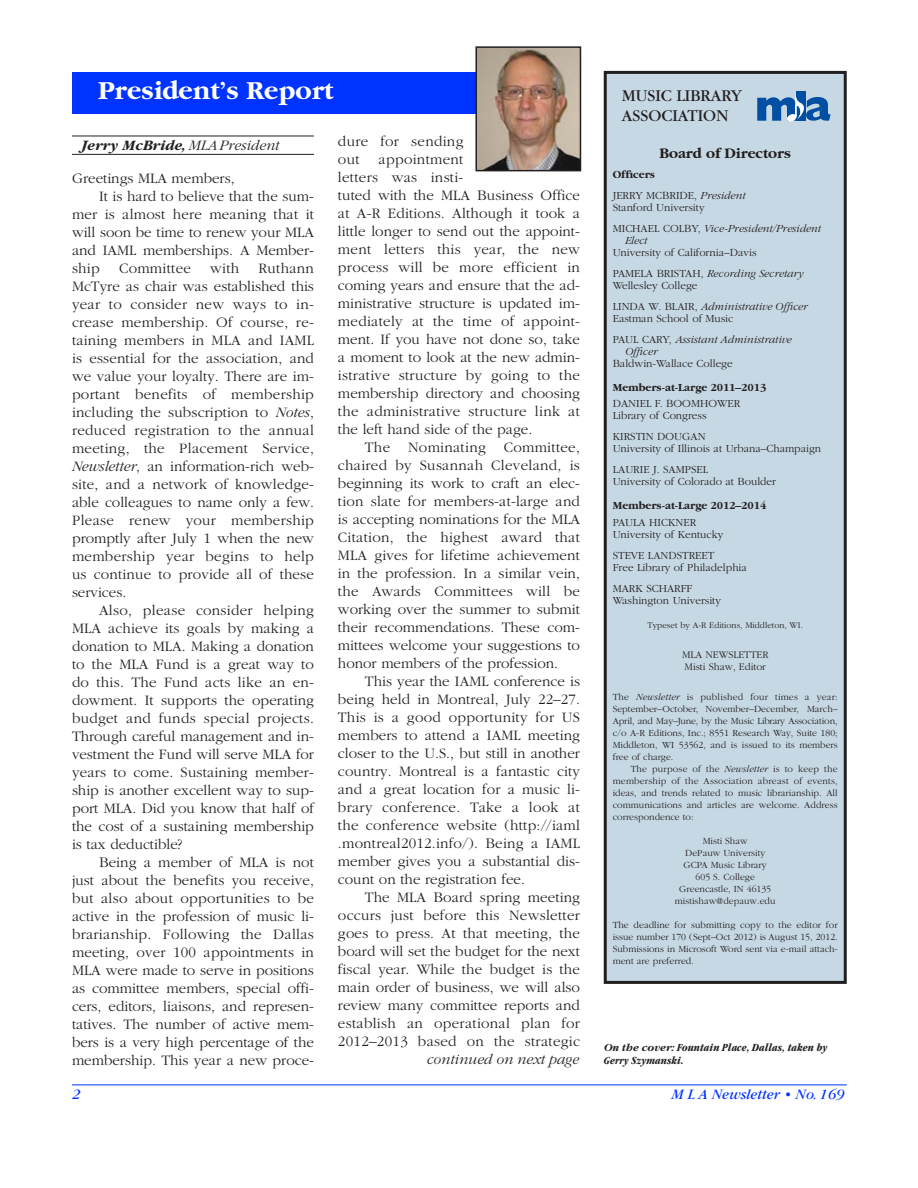
<style>
.page{position:relative;width:918px;height:1188px;background:#fff}
.page>*{position:absolute;margin:0;border:0;box-sizing:border-box;transform-origin:0 0}
.t1{font:700 27px "Garamond";color:#fff}
.t2{font:17.25px/19.5px "Garamond";color:#231f20}
.t3{font:300 15px/18px "Garamond";color:#231f20;text-align:justify}
.t4{font:300 15px/18px "Garamond";letter-spacing:.02em;color:#231f20}
.t5{font:italic 700 15px "Garamond";color:#231f20}
.t6{font:italic 15px "Garamond";color:#03f}
.t7{font:italic 300 15px "Garamond";color:#231f20}
.t8{font:700 15px "Garamond";color:#231f20}
.t9{font:300 11.25px/12px "Garamond";color:#231f20}
.t10{font:italic 700 condensed 11.25px/13.5px "Garamond";color:#231f20}
.t11{font:700 11.25px "Garamond";color:#231f20}
.t12{font:italic 300 11.25px "Garamond";color:#231f20}
.t13{font:300 10.5px/12px "Garamond";color:#231f20}
.t14{font:300 9.75px/12px "Garamond";color:#231f20;text-align:justify}
.t15{font:300 9px "Garamond";color:#231f20}
.s1{font-weight:700}
.s2{font-style:italic}
.s3{font-weight:300}
.s4{font-stretch:normal}
</style>
<div class="page">
<hr style="left:72px;top:136px;width:242px;height:1px;background:#231f20">
<hr style="left:72px;top:154px;width:242px;height:1px;background:#231f20">
<div style="left:72px;top:72px;width:508px;height:42px;background:#03f"></div>
<img style="left:478px;top:49px;width:100px;height:119px">
<div style="left:475px;top:46px;width:106px;height:125px;border:2px solid #231f20"></div>
<div style="left:605px;top:72px;width:240px;height:910px;background:#c6d8e4"></div>
<div style="left:604px;top:71px;width:243px;height:913px;border:3px solid #231f20"></div>
<div style="left:797px;top:91px;width:9px;height:30px;background:#004fa3"></div>
<svg style="left:757px;top:97px;width:74px;height:25px"></svg>
<hr style="left:72px;top:1084px;width:775px;height:1px;background:#03f">
<h1 class="t1" style="left:98px;top:80px;width:237px">President’s Report</h1>
<p class="t2" style="left:622px;top:88px;width:122px">MUSIC LIBRARY<br>ASSOCIATION</p>
<p class="t8" style="left:659px;top:148px;width:133px">Board of Directors</p>
<p class="t9" style="left:613px;top:165px;width:134px;line-height:21px"><span class="s1">Officers<br></span>JERRY MCBRIDE, <span class="s2">President</span></p>
<p class="t9" style="left:613px;top:198px;width:210px;line-height:21px">Stanford University<br>MICHAEL COLBY, <span class="s2">Vice-President/President</span></p>
<p class="t12" style="left:625px;top:236px;width:24px">Elect</p>
<p class="t9" style="left:613px;top:243px;width:192px;line-height:21px">University of California–Davis<br>PAMELA BRISTAH, <span class="s2">Recording Secretary</span></p>
<p class="t9" style="left:613px;top:276px;width:196px;line-height:21px">Wellesley College<br>LINDA W. BLAIR, <span class="s2">Administrative Officer</span></p>
<p class="t9" style="left:613px;top:309px;width:181px;line-height:21px">Eastman School of Music<br>PAUL CARY, <span class="s2">Assistant Administrative</span></p>
<p class="t12" style="left:625px;top:347px;width:34px">Officer</p>
<p class="t9" style="left:613px;top:358px;width:122px">Baldwin-Wallace College</p>
<p class="t11" style="left:613px;top:383px;width:155px">Members-at-Large 2011–2013</p>
<p class="t9" style="left:613px;top:399px;width:129px">DANIEL F. BOOMHOWER<br>Library of Congress</p>
<p class="t9" style="left:613px;top:432px;width:210px">KIRSTIN DOUGAN<br>University of Illinois at Urbana–Champaign</p>
<p class="t9" style="left:613px;top:465px;width:165px">LAURIE J. SAMPSEL<br>University of Colorado at Boulder</p>
<p class="t11" style="left:613px;top:501px;width:155px">Members-at-Large 2012–2014</p>
<p class="t9" style="left:613px;top:517px;width:112px">PAULA HICKNER<br>University of Kentucky</p>
<p class="t9" style="left:613px;top:550px;width:136px">STEVE LANDSTREET<br>Free Library of Philadelphia</p>
<p class="t9" style="left:613px;top:583px;width:110px">MARK SCHARFF<br>Washington University</p>
<p class="t15" style="left:647px;top:622px;width:157px">Typeset by A-R Editions, Middleton, WI.</p>
<p class="t13" style="left:682px;top:649px;width:88px">MLA NEWSLETTER<br>Misti Shaw, Editor</p>
<p class="t14" style="left:613px;top:692px;width:227px">The <span class="s2">Newsletter</span> is published four times a year:<br>September–October, November–December, March– April, and May–June, by the Music Li brary Associ a tion, c/o A-R Editions, Inc.; 8551 Research Way, Suite 180; Middleton, WI 53562, and is issued to its members free of charge.</p>
<p class="t14" style="left:613px;top:764px;width:227px;text-indent:18px">The purpose of the <span class="s2">Newsletter</span> is to keep the membership of the Association abreast of events, ideas, and trends related to music librarianship. All communications and articles are welcome. Address correspondence to:</p>
<p class="t14" style="left:675px;top:836px;width:102px;text-align:center">Misti Shaw<br>DePauw University<br>GCPA Music Library<br>605 S. College<br>Greencastle, IN 46135 mistishaw@depauw.edu</p>
<p class="t14" style="left:613px;top:920px;width:227px">The deadline for submitting copy to the editor for issue number 170 (Sept–Oct 2012) is August 15, 2012.<br>Submissions in Microsoft Word sent via e-mail attach&shy;ment are preferred.</p>
<p class="t4" style="left:338px;top:134px;width:127px">dure for sending out</p>
<p class="t5" style="left:81px;top:140px;width:200px">Jerry McBride, <span class="s3">MLA President</span></p>
<p class="t3" style="left:72px;top:170px;width:164px">Greetings MLA members,</p>
<p class="t3" style="left:99px;top:188px;width:217px">It is hard to believe that the sum-</p>
<p class="t3" style="left:72px;top:206px;width:243px">mer is almost here meaning that it</p>
<p class="t3" style="left:72px;top:224px;width:243px">will soon be time to renew your MLA</p>
<p class="t3" style="left:72px;top:242px;width:244px">and IAML memberships. A Member -</p>
<p class="t3" style="left:72px;top:260px;width:29px">ship</p>
<p class="t4" style="left:119px;top:260px;width:73px">Committee</p>
<p class="t3" style="left:210px;top:260px;width:31px">with</p>
<p class="t3" style="left:338px;top:152px;width:244px;text-align:left;text-indent:41px">appointment<br>letters was insti-<br>tuted with the MLA Business Office at A-R Editions. Although it took a little longer to send out the appoint&shy;ment letters this year, the new process will be more efficient in coming years and ensure that the ad&shy;ministrative structure is updated im&shy;mediately at the time of appoint&shy;ment. If you have not done so, take a moment to look at the new admin&shy;istrative structure by going to the membership directory and choosing the administrative structure link at the left hand side of the page.</p>
<p class="t3" style="left:338px;top:440px;width:244px;text-indent:27px">The Nominating Committee, chaired by Susannah Cleveland, is beginning its work to craft an elec&shy;tion slate for members-at-large and is accepting nominations for the MLA Citation, the highest award that MLA gives for lifetime achievement in the profession. In a similar vein, the Awards Committees will be working over the summer to submit their recommendations. These com&shy;mittees welcome your suggestions to honor members of the profession.</p>
<p class="t3" style="left:338px;top:674px;width:244px;text-indent:27px">This year the IAML conference is being held in Montreal, July 22–27.<br>This is a good opportunity for US members to attend a IAML meeting closer to the U.S., but still in another country. Montreal is a fantastic city and a great location for a music li&shy;brary conference. Take a look at the conference website (http://iaml .montreal2012.info/). Being a IAML member gives you a substantial dis&shy;count on the registration fee.</p>
<p class="t3" style="left:338px;top:890px;width:244px;text-indent:27px">The MLA Board spring meeting occurs just before this Newsletter goes to press. At that meeting, the board will set the budget for the next fiscal year. While the budget is the main order of business, we will also review many committee reports and establish an operational plan for 2012–2013 based on the strategic</p>
<p class="t7" style="left:427px;top:1054px;width:154px">continued on next page</p>
<p class="t3" style="left:72px;top:260px;width:244px;text-indent:187px">Ruthann McTyre as chair was established this year to consider new ways to in&shy;crease membership. Of course, re&shy;taining members in MLA and IAML is essential for the association, and we value your loyalty. There are im&shy;portant benefits of membership including the subscription to <span class="s2">Notes</span>, reduced registration to the annual meeting, the Placement Service, <span class="s2">News letter</span>, an information-rich web&shy;site, and a network of knowledge&shy;able colleagues to name only a few.<br>Please renew your membership promptly after July 1 when the new membership year begins to help us continue to provide all of these services.</p>
<p class="t3" style="left:72px;top:602px;width:244px;text-indent:27px">Also, please consider helping MLA achieve its goals by making a donation to MLA. Making a donation to the MLA Fund is a great way to do this. The Fund acts like an en&shy;dowment. It supports the operating budget and funds special projects.<br>Through careful management and in&shy;vestment the Fund will serve MLA for years to come. Sustaining member&shy;ship is another excellent way to sup&shy;port MLA. Did you know that half of the cost of a sustaining membership is tax deductible?</p>
<p class="t3" style="left:72px;top:854px;width:244px;text-indent:27px">Being a member of MLA is not just about the benefits you receive, but also about opportunities to be active in the profession of music li&shy;brarianship. Following the Dallas meeting, over 100 appointments in MLA were made to serve in positions as committee members, special offi&shy;cers, editors, liaisons, and represen&shy;tatives. The number of active mem&shy;bers is a very high percentage of the membership. This year a new proce-</p>
<p class="t10" style="left:604px;top:1041px;width:225px"><span class="s4">On the cover:</span> Fountain Place, Dallas, taken by<br>Gerry Szymanski.</p>
<p class="t6" style="left:72px;top:1089px;width:10px">2</p>
<p class="t6" style="left:672px;top:1089px;width:174px">M L A Newsletter • No. 169</p>
</div>
